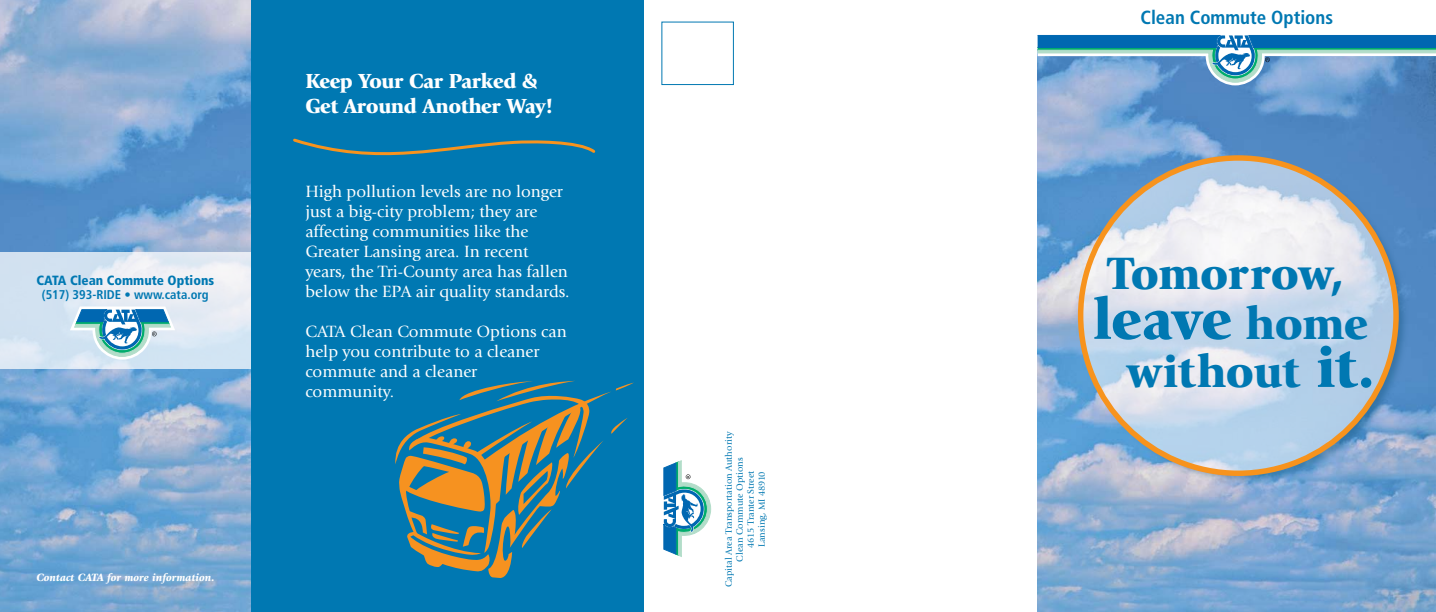
<style>
.page{position:relative;width:1436px;height:612px;background:#fff}
.page>*{position:absolute;margin:0;border:0;box-sizing:border-box;transform-origin:0 0}
.t1{font:900 60.1px "Giovanni Std";letter-spacing:-.01em;color:#0078b2}
.t2{font:900 47.3px "Giovanni Std";letter-spacing:-.015em;color:#0078b2}
.t3{font:900 21.3px/25.5px "Giovanni Std";letter-spacing:-.02em;color:#fff}
.t4{font:700 condensed 19px "Frutiger LT Std";color:#0078b2}
.t5{font:17px/20px "Giovanni Std";color:#fff}
.t6{font:900 condensed 13.4px "Frutiger LT Std";color:#0078b2}
.t7{font:700 condensed 12.7px "Frutiger LT Std";color:#0078b2}
.t8{font:italic 900 11px "Giovanni Std";color:#fff}
.t9{font:9.5px/11px "Giovanni Std";color:#0078b2;text-align:center}
.s1{font-size:47.3px}
.s2{font-size:60.1px}
</style>
<div class="page">
<img style="left:0;top:0;width:251px;height:612px">
<svg style="left:1037px;top:35px;width:399px;height:577px;background:#74a1cd"></svg>
<div style="left:1081px;top:159px;width:328px;height:328px;background:#00456b;opacity:.65"></div>
<svg style="left:1081px;top:159px;width:314px;height:313px"></svg>
<svg style="left:663px;top:460px;width:49px;height:97px"></svg>
<svg style="left:643px;top:0;width:1px;height:612px"></svg>
<div style="left:251px;top:0;width:392px;height:612px;background:#0078b2"></div>
<svg style="left:293px;top:138px;width:303px;height:18px"></svg>
<svg style="left:395px;top:381px;width:239px;height:197px"></svg>
<svg style="left:0;top:252px;width:250px;height:117px;background:#dde7f2"></svg>
<svg style="left:70px;top:306px;width:105px;height:54px"></svg>
<p class="t6" style="left:36px;top:272px;width:179px">CATA Clean Commute Options</p>
<p class="t7" style="left:42px;top:287px;width:168px">(517) 393-RIDE • www.cata.org</p>
<p class="t8" style="left:36px;top:571px;width:180px">Contact CATA for more information.</p>
<p class="t3" style="left:305px;top:68px;width:249px">Keep Your Car Parked &amp;<br>Get Around Another Way!</p>
<p class="t5" style="left:305px;top:182px;width:266px">High pollution levels are no longer just a big-city problem; they are affecting communities like the Greater Lansing area. In recent years, the Tri-County area has fallen below the EPA air quality standards.</p>
<p class="t5" style="left:305px;top:322px;width:263px">CATA Clean Commute Options can help you contribute to a cleaner commute and a cleaner community.</p>
<p class="t9" style="left:723px;top:587px;width:157px;rotate:-90deg">Capital Area Transportation Authority<br>Clean Commute Options<br>4615 Tranter Street<br>Lansing, MI 48910</p>
<p class="t4" style="left:1140px;top:6px;width:194px">Clean Commute Options</p>
<h2 class="t2" style="left:1107px;top:245px;width:239px">Tomorrow,</h2>
<h1 class="t1" style="left:1093px;top:283px;width:276px">leave <span class="s1">home</span></h1>
<h2 class="t2" style="left:1126px;top:343px;width:250px">without <span class="s2">it.</span></h2>
</div>
